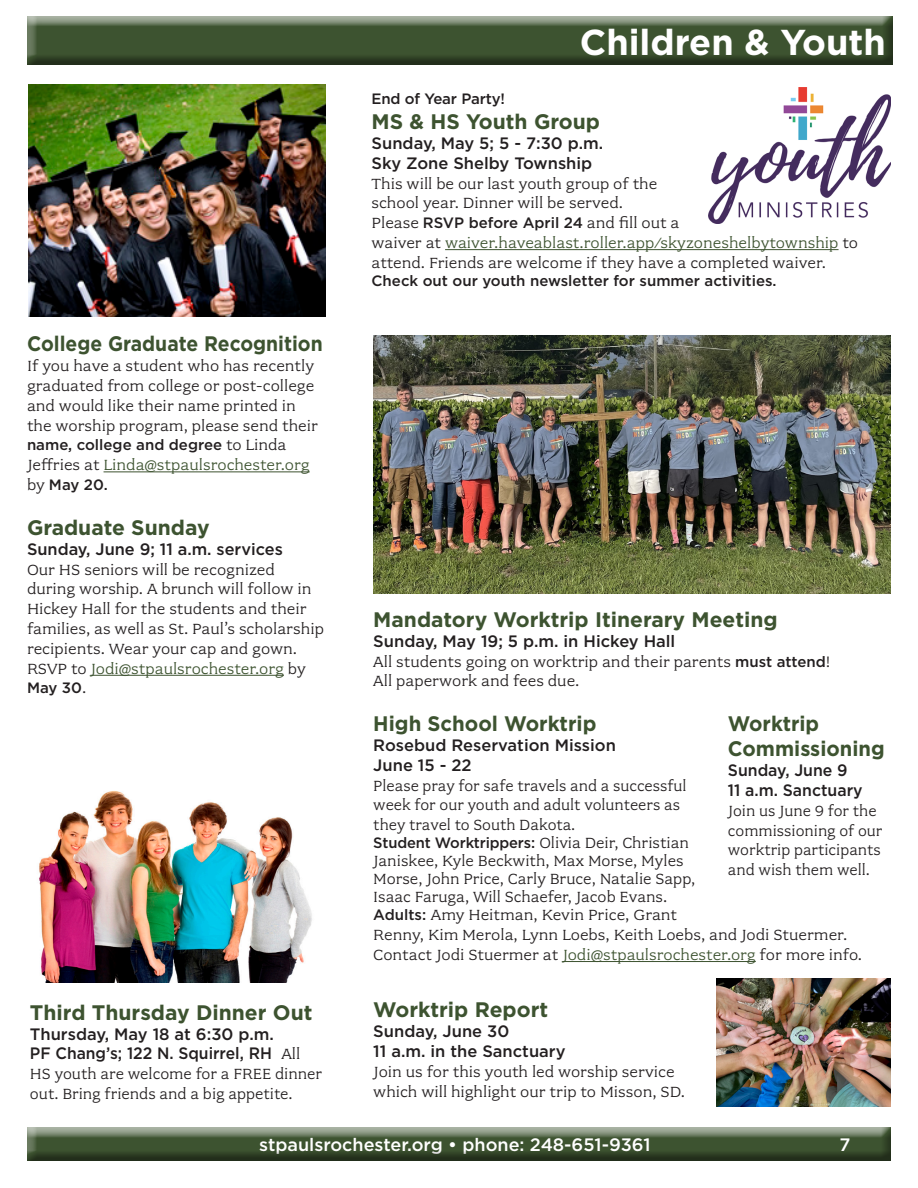
<style>
.page{position:relative;width:918px;height:1188px;background:#fff}
.page>*{position:absolute;margin:0;border:0;box-sizing:border-box;transform-origin:0 0}
.t1{font:700 36px "Gotham";color:#fff}
.Heading{font:700 21px "Gotham";color:#3d5330}
.Heading-2{font:700 21px "Gotham";color:#3d5330;scale:.92 1}
.Heading-3{font:700 21px/25.2px "Gotham";color:#3d5330;scale:.96 1}
.t2{font:500 18px "Gotham";color:#fff}
.t3{font:16.5px/19.8px "Fairplex Wide OT";color:#231f20}
.t4{font:500 16.5px "Gotham";color:#231f20}
.t5{font:16.5px/19.8px "Fairplex Wide OT";color:#231f20;scale:.96 1}
.t6{font:16.5px "Fairplex Wide OT";color:#3d5330}
.t7{font:500 16.5px "Gotham";color:#231f20;scale:.96 1}
.t8{font:500 15px "Gotham";color:#231f20}
.s1{font-family:"Fairplex Wide OT";font-weight:400;font-size:16.5px}
.s2{color:#231f20}
.s3{color:#3d5330}
.s4{font-family:"Gotham";font-weight:500}
.s5{font-family:"Gotham";font-weight:500;font-size:15px}
</style>
<div class="page">
<div style="left:23px;top:1126px;width:868px;height:33px;background:#a9b3a4"></div>
<div style="left:23px;top:1128px;width:868px;height:34px;background:#231f20;opacity:.5"></div>
<div style="left:26px;top:15px;width:878px;height:51px;background:#231f20;opacity:.5"></div>
<hr style="left:104px;top:472px;width:206px;height:1px;background:#3d5330">
<hr style="left:90px;top:675px;width:194px;height:1px;background:#3d5330">
<img style="left:28px;top:84px;width:297px;height:233px">
<hr style="left:445px;top:249px;width:394px;height:1px;background:#3d5330">
<img style="left:39px;top:791px;width:273px;height:192px">
<hr style="left:562px;top:961px;width:194px;height:1px;background:#3d5330">
<img style="left:709px;top:87px;width:182px;height:137px">
<img style="left:373px;top:336px;width:518px;height:258px">
<img style="left:717px;top:978px;width:174px;height:129px">
<h1 class="t1" style="left:580px;top:18px;width:308px">Children &amp; Youth</h1>
<p class="Heading-2" style="left:27px;top:330px;width:323px">College Graduate Recognition</p>
<p class="t3" style="left:27px;top:356px;width:293px">If you have a student who has recently graduated from college or post-college and would like their name printed in the worship program, please send their</p>
<p class="t8" style="left:27px;top:435px;width:261px">name, college and degree <span class="s1">to Linda</span></p>
<p class="t6" style="left:27px;top:456px;width:284px"><span class="s2">Jeffries at</span> Linda@stpaulsrochester.org</p>
<p class="t8" style="left:27px;top:475px;width:82px"><span class="s1">by</span> May 20.</p>
<p class="Heading" style="left:27px;top:514px;width:184px">Graduate Sunday</p>
<p class="t4" style="left:27px;top:538px;width:257px">Sunday, June 9; 11 a.m. services</p>
<p class="t3" style="left:27px;top:560px;width:299px">Our HS seniors will be recognized during worship. A brunch will follow in Hickey Hall for the students and their families, as well as St. Paul’s scholarship recipients. Wear your cap and gown.<br>RSVP to <span class="s3">Jodi@stpaulsrochester.org</span> by</p>
<p class="t8" style="left:27px;top:678px;width:61px">May 30<span class="s1">.</span></p>
<p class="Heading" style="left:30px;top:998px;width:284px">Third Thursday Dinner Out</p>
<p class="t4" style="left:30px;top:1023px;width:245px">Thursday, May 18 at 6:30 p.m.</p>
<p class="t3" style="left:30px;top:1044px;width:294px"><span class="s4">PF Chang’s; 122 N. Squirrel, RH</span> All<br>HS youth are welcome for a FREE dinner out. Bring friends and a big appetite.</p>
<p class="t8" style="left:372px;top:89px;width:135px">End of Year Party!</p>
<p class="Heading" style="left:372px;top:108px;width:230px">MS &amp; HS Youth Group</p>
<p class="t4" style="left:372px;top:132px;width:233px">Sunday, May 5; 5 - 7:30 p.m.</p>
<p class="t4" style="left:372px;top:152px;width:222px">Sky Zone Shelby Township</p>
<p class="t3" style="left:372px;top:173px;width:287px">This will be our last youth group of the school year. Dinner will be served.</p>
<p class="t3" style="left:372px;top:213px;width:488px">Please <span class="s5">RSVP before April 24</span> and fill out a<br>waiver at <span class="s3">waiver.haveablast.roller.app/skyzoneshelbytownship</span> to attend. Friends are welcome if they have a completed waiver.</p>
<p class="t8" style="left:372px;top:271px;width:407px">Check out our youth newsletter for summer activities.</p>
<p class="Heading" style="left:373px;top:606px;width:406px">Mandatory Worktrip Itinerary Meeting</p>
<p class="t4" style="left:373px;top:630px;width:304px">Sunday, May 19; 5 p.m. in Hickey Hall</p>
<p class="t3" style="left:373px;top:652px;width:459px">All students going on worktrip and their parents <span class="s5">must attend</span>!</p>
<p class="t3" style="left:373px;top:671px;width:208px">All paperwork and fees due.</p>
<p class="Heading" style="left:373px;top:710px;width:225px">High School Worktrip</p>
<p class="t4" style="left:373px;top:734px;width:244px">Rosebud Reservation Mission</p>
<p class="t4" style="left:373px;top:754px;width:100px">June 15 - 22</p>
<p class="t5" style="left:373px;top:776px;width:328px">Please pray for safe travels and a successful week for our youth and adult volunteers as they travel to South Dakota.</p>
<p class="t8" style="left:373px;top:833px;width:317px">Student Worktrippers: <span class="s1">Olivia Deir, Christian</span></p>
<p class="t3" style="left:373px;top:852px;width:324px;line-height:18px">Janiskee, Kyle Beckwith, Max Morse, Myles<br>Morse, John Price, Carly Bruce, Natalie Sapp,<br>Isaac Faruga, Will Schaefer, Jacob Evans.</p>
<p class="t3" style="left:373px;top:905px;width:476px"><span class="s5">Adults:</span> Amy Heitman, Kevin Price, Grant<br>Renny, Kim Merola, Lynn Loebs, Keith Loebs, and Jodi Stuermer.</p>
<p class="t3" style="left:373px;top:945px;width:490px">Contact Jodi Stuermer at <span class="s3">Jodi@stpaulsrochester.org</span> for more info.</p>
<p class="Heading" style="left:373px;top:996px;width:176px">Worktrip Report</p>
<p class="t4" style="left:373px;top:1021px;width:138px">Sunday, June 30</p>
<p class="t4" style="left:373px;top:1040px;width:194px">11 a.m. in the Sanctuary</p>
<p class="t3" style="left:373px;top:1062px;width:313px">Join us for this youth led worship service which will highlight our trip to Misson, SD.</p>
<p class="Heading-3" style="left:728px;top:711px;width:165px">Worktrip<br>Commissioning</p>
<p class="t7" style="left:728px;top:760px;width:126px">Sunday, June 9</p>
<p class="t7" style="left:728px;top:779px;width:142px">11 a.m. Sanctuary</p>
<p class="t5" style="left:728px;top:801px;width:163px">Join us June 9 for the commissioning of our worktrip participants and wish them well.</p>
<p class="t2" style="left:259px;top:1133px;width:393px">stpaulsrochester.org • phone: 248-651-9361</p>
<p class="t2" style="left:840px;top:1133px;width:12px">7</p>
</div>
